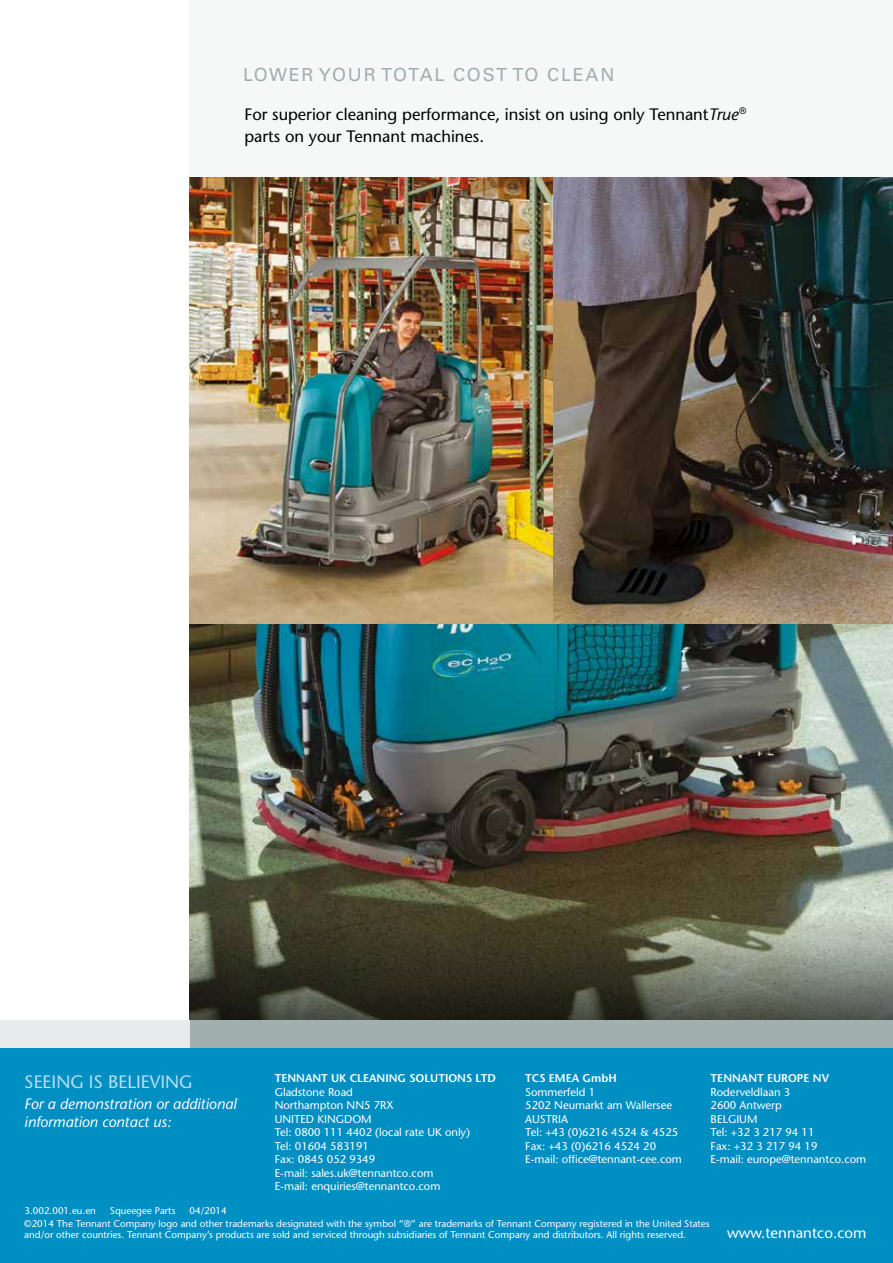
<style>
.page{position:relative;width:893px;height:1263px;background:#fff}
.page>*{position:absolute;margin:0;border:0;box-sizing:border-box;transform-origin:0 0}
.t1{font:18px "Univers";letter-spacing:.1em;color:#a1afae}
.t2{font:500 18px "Stone Sans Std";color:#b8ddef}
.t3{font:500 16.5px/22.5px "Stone Sans Std";color:#000}
.t4{font:italic 500 15px/18px "Stone Sans Std";color:#fff}
.t5{font:500 15px "Stone Sans Std";color:#fff}
.t6{font:500 11.25px/13.5px "Stone Sans Std";color:#fff}
.t7{font:600 11.25px "Stone Sans Std";color:#fff}
.t8{font:500 9.75px/11.7px "Stone Sans Std";color:#fff}
.s1{font-style:italic}
</style>
<div class="page">
<div style="left:0;top:1030px;width:893px;height:233px;background:#008fc3"></div>
<img style="left:189px;top:624px;width:704px;height:288px">
<svg style="left:189px;top:912px;width:704px;height:108px"></svg>
<div style="left:189px;top:0;width:704px;height:208px;background:#f6f7f7"></div>
<img style="left:189px;top:177px;width:365px;height:447px">
<img style="left:554px;top:177px;width:339px;height:447px">
<div style="left:189px;top:1020px;width:704px;height:27px;background:#a1afae"></div>
<div style="left:0;top:1020px;width:189px;height:27px;background:#e7ebeb"></div>
<h1 class="t1" style="left:243px;top:64px;width:373px">LOWER YOUR TOTAL COST TO CLEAN</h1>
<h2 class="t3" style="left:244px;top:103px;width:504px">For superior cleaning performance, insist on using only Tennant<span class="s1">True</span><sup>® </sup>parts on your Tennant machines.</h2>
<h1 class="t2" style="left:24px;top:1071px;width:170px">SEEING IS BELIEVING</h1>
<h3 class="t4" style="left:24px;top:1094px;width:214px">For a demonstration or additional information contact us:</h3>
<p class="t8" style="left:24px;top:1204px;width:73px">3.002.001.eu.en</p>
<p class="t8" style="left:110px;top:1204px;width:67px">Squeegee Parts</p>
<p class="t8" style="left:189px;top:1204px;width:39px">04/2014</p>
<p class="t7" style="left:275px;top:1072px;width:223px">TENNANT UK CLEANING SOLUTIONS LTD</p>
<p class="t6" style="left:275px;top:1085px;width:197px">Gladstone Road<br>Northampton NN5 7RX<br>UNITED KINGDOM<br>Tel: 0800 111 4402 (local rate UK only)<br>Tel: 01604 583191<br>Fax: 0845 052 9349<br>E-mail: sales.uk@tennantco.com<br>E-mail: enquiries@tennantco.com</p>
<p class="t7" style="left:525px;top:1072px;width:93px">TCS EMEA GmbH</p>
<p class="t6" style="left:525px;top:1085px;width:158px">Sommerfeld 1<br>5202 Neumarkt am Wallersee<br>AUSTRIA<br>Tel: +43 (0)6216 4524 &amp; 4525<br>Fax: +43 (0)6216 4524 20<br>E-mail: office@tennant-cee.com</p>
<p class="t7" style="left:711px;top:1072px;width:120px">TENNANT EUROPE NV</p>
<p class="t6" style="left:711px;top:1085px;width:157px">Roderveldlaan 3<br>2600 Antwerp<br>BELGIUM<br>Tel: +32 3 217 94 11<br>Fax: +32 3 217 94 19<br>E-mail: europe@tennantco.com</p>
<p class="t8" style="left:24px;top:1217px;width:687px">©2014 The Tennant Company logo and other trademarks designated with the symbol “®” are trademarks of Tennant Company registered in the United States and/or other countries. Tennant Company’s products are sold and serviced through subsidiaries of Tennant Company and distributors. All rights reserved.</p>
<h3 class="t5" style="left:727px;top:1224px;width:141px">www.tennantco.com</h3>
</div>
